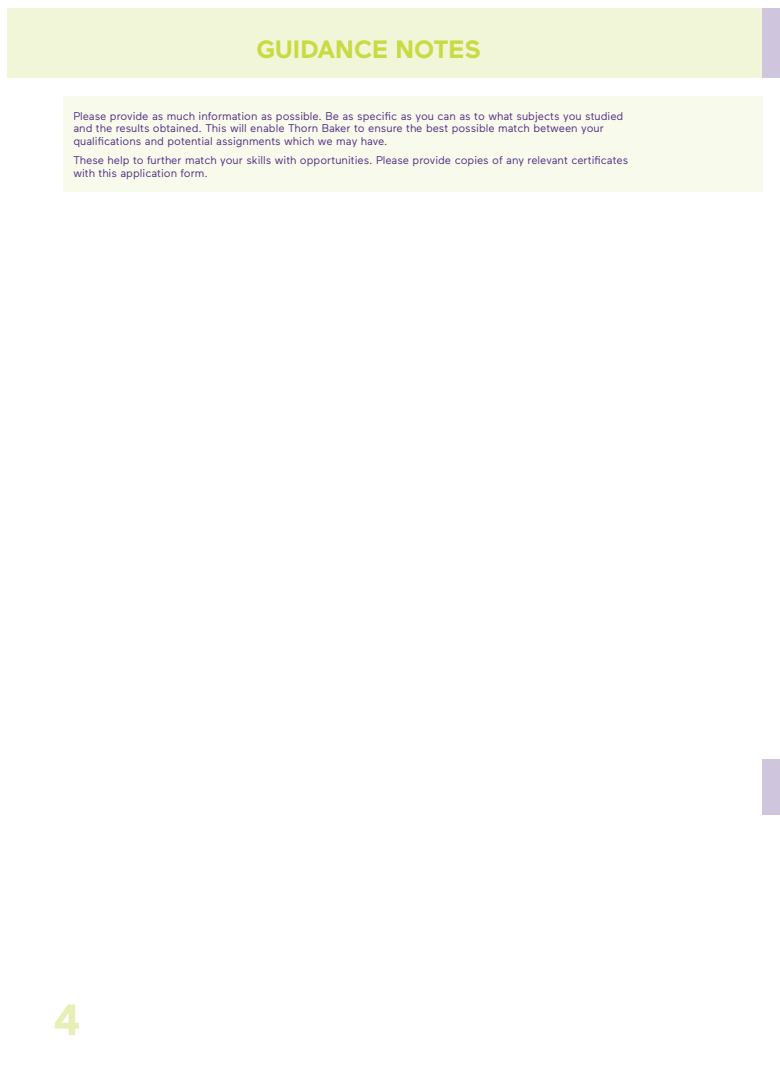
<style>
.page{position:relative;width:780px;height:1088px;background:#fff}
.page>*{position:absolute;margin:0;border:0;box-sizing:border-box;transform-origin:0 0}
.t1{font:700 43.62px "Maax";color:#e7eeb6}
.Section_Heading{font:700 25px "Maax";color:#c9db43}
.Body_Copy{font:11.25px/12.5px "Maax";color:#522e86}
</style>
<div class="page">
<div style="left:63px;top:96px;width:699px;height:95px;background:#f8faeb"></div>
<div style="left:8px;top:8px;width:754px;height:69px;background:#f1f6d8"></div>
<div style="left:762px;top:8px;width:18px;height:69px;background:#cfc6de"></div>
<div style="left:762px;top:759px;width:18px;height:55px;background:#cfc6de"></div>
<p class="Section_Heading" style="left:256px;top:36px;width:226px">GUIDANCE NOTES</p>
<p class="Body_Copy" style="left:73px;top:109px;width:551px">Please provide as much information as possible. Be as specific as you can as to what subjects you studied and the results obtained. This will enable Thorn Baker to ensure the best possible match between your qualifications and potential assignments which we may have.</p>
<p class="Body_Copy" style="left:73px;top:154px;width:556px">These help to further match your skills with opportunities. Please provide copies of any relevant certificates with this application form.</p>
<h1 class="t1" style="left:53px;top:996px;width:29px">4</h1>
</div>
